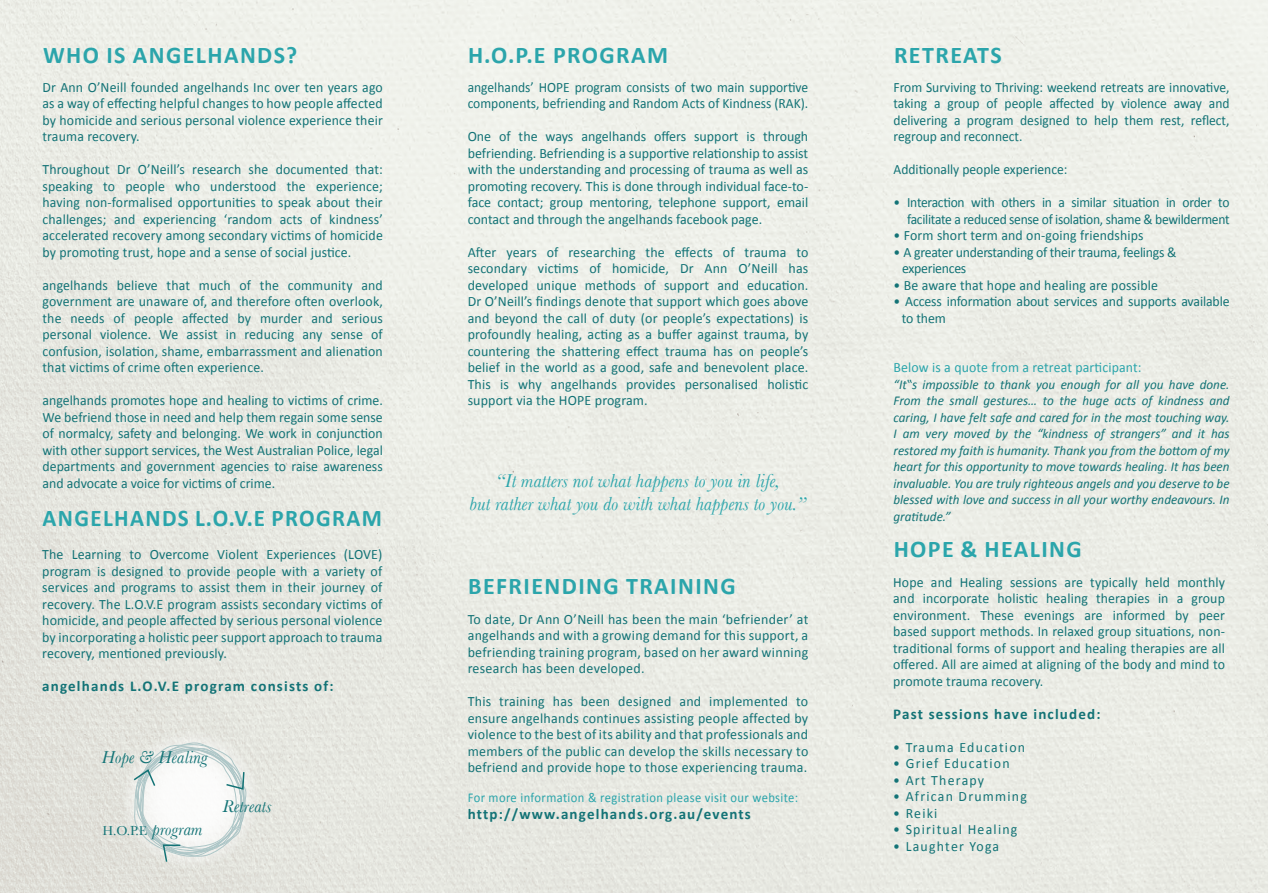
<style>
.page{position:relative;width:1268px;height:893px;background:#fff}
.page>*{position:absolute;margin:0;border:0;box-sizing:border-box;transform-origin:0 0}
.t1{font:700 24px "Calibri";letter-spacing:.06em;color:#2ba5ab}
.t2{font:700 24px "Calibri";letter-spacing:.06em;color:#2ba5ab;scale:.96 1}
.t3{font:italic 19.5px/22.5px "Baskerville";color:#2ba5ab;text-align:center}
.t4{font:italic 18px "Baskerville";color:#137376}
.t5{font:700 15px "Calibri";letter-spacing:.08em;color:#137376}
.t6{font:14.25px/16.5px "Calibri";color:#137376;text-align:justify}
.t7{font:14.25px/16.5px "Calibri";color:#137376;text-align:justify;scale:.95 1}
.t8{font:14.25px/16.5px "Calibri";letter-spacing:-.02em;color:#137376;text-align:right;scale:.95 1}
.t9{font:14.25px "Calibri";letter-spacing:.09em;color:#137376}
.t10{font:14.25px/16.5px "Calibri";letter-spacing:-.02em;color:#137376}
.t11{font:14.25px "Calibri";letter-spacing:.01em;color:#2ba5ab}
.t12{font:italic 13.5px/16.5px "Calibri";color:#137376;text-align:justify}
.t13{font:13.5px "Calibri";letter-spacing:.03em;color:#2ba5ab;scale:.93 1}
.t14{font:13.5px "Baskerville";color:#137376}
.s1{font-style:italic;font-size:18px}
</style>
<div class="page">
<div style="left:0;top:0;width:1267px;height:893px;background:#ebede6"></div>
<div style="left:121px;top:730px;width:138px;height:138px;background:#e8e8e2;border-radius:50%"></div>
<svg style="left:132px;top:742px;width:114px;height:121px"></svg>
<h1 class="t1" style="left:43px;top:39px;width:256px">WHO IS ANGELHANDS?</h1>
<p class="t6" style="left:43px;top:79px;width:342px">Dr Ann O’Neill founded angelhands Inc over ten years ago as a way of effecting helpful changes to how people affected by homicide and serious personal violence experience their trauma recovery.</p>
<p class="t6" style="left:43px;top:161px;width:342px">Throughout Dr O’Neill’s research she documented that: speaking to people who understood the experience; having non-formalised opportunities to speak about their challenges; and experiencing ‘random acts of kindness’ accelerated recovery among secondary victims of homicide by promoting trust, hope and a sense of social justice.</p>
<p class="t6" style="left:43px;top:277px;width:342px">angelhands believe that much of the community and government are unaware of, and therefore often overlook, the needs of people affected by murder and serious personal violence. We assist in reducing any sense of confusion, isolation, shame, embarrassment and alienation that victims of crime often experience.</p>
<p class="t6" style="left:43px;top:392px;width:342px">angelhands promotes hope and healing to victims of crime.<br>We befriend those in need and help them regain some sense of normalcy, safety and belonging. We work in conjunction with other support services, the West Australian Police, legal departments and government agencies to raise awareness and advocate a voice for victims of crime.</p>
<h1 class="t2" style="left:43px;top:503px;width:355px">ANGELHANDS L.O.V.E PROGRAM</h1>
<p class="t6" style="left:42px;top:546px;width:342px">The Learning to Overcome Violent Experiences (LOVE) program is designed to provide people with a variety of services and programs to assist them in their journey of recovery. The L.O.V.E program assists secondary victims of homicide, and people affected by serious personal violence by incorporating a holistic peer support approach to trauma recovery, mentioned previously.</p>
<p class="t5" style="left:42px;top:677px;width:293px">angelhands L.O.V.E program consists of:</p>
<p class="t4" style="left:102px;top:747px;width:107px">Hope &amp; Healing</p>
<p class="t14" style="left:102px;top:822px;width:103px">H.O.P.E <span class="s1">program</span></p>
<p class="t4" style="left:223px;top:795px;width:52px">Retreats</p>
<h1 class="t1" style="left:468px;top:39px;width:201px">H.O.P.E PROGRAM</h1>
<p class="t7" style="left:467px;top:79px;width:360px">angelhands’ HOPE program consists of two main supportive components, befriending and Random Acts of Kindness (RAK).</p>
<p class="t6" style="left:467px;top:128px;width:342px">One of the ways angelhands offers support is through befriending. Befriending is a supportive relationship to assist with the understanding and processing of trauma as well as promoting recovery. This is done through individual face-to&shy;face contact; group mentoring, telephone support, email contact and through the angelhands facebook page.</p>
<p class="t6" style="left:467px;top:244px;width:342px">After years of researching the effects of trauma to secondary victims of homicide, Dr Ann O’Neill has developed unique methods of support and education.<br>Dr O’Neill’s findings denote that support which goes above and beyond the call of duty (or people’s expectations) is profoundly healing, acting as a buffer against trauma, by countering the shattering effect trauma has on people’s belief in the world as a good, safe and benevolent place.<br>This is why angelhands provides personalised holistic support via the HOPE program.</p>
<h2 class="t3" style="left:469px;top:469px;width:338px">“It matters not what happens to you in life,<br>but rather what you do with what happens to you.”</h2>
<h1 class="t1" style="left:468px;top:571px;width:269px">BEFRIENDING TRAINING</h1>
<p class="t6" style="left:467px;top:611px;width:342px">To date, Dr Ann O’Neill has been the main ‘befriender’ at angelhands and with a growing demand for this support, a befriending training program, based on her award winning research has been developed.</p>
<p class="t6" style="left:467px;top:693px;width:342px">This training has been designed and implemented to ensure angelhands continues assisting people affected by violence to the best of its ability and that professionals and members of the public can develop the skills necessary to befriend and provide hope to those experiencing trauma.</p>
<p class="t13" style="left:467px;top:789px;width:357px">For more information &amp; registration please visit our website:</p>
<p class="t5" style="left:467px;top:804px;width:285px">http://www.angelhands.org.au/events</p>
<h1 class="t1" style="left:893px;top:39px;width:109px">RETREATS</h1>
<p class="t7" style="left:893px;top:79px;width:355px">From Surviving to Thriving: weekend retreats are innovative, taking a group of people affected by violence away and delivering a program designed to help them rest, reflect, regroup and reconnect.</p>
<p class="t7" style="left:893px;top:161px;width:184px">Additionally people experience:</p>
<p class="t8" style="left:893px;top:194px;width:355px">• Interaction with others in a similar situation in order to facilitate a reduced sense of isolation, shame &amp; bewilderment</p>
<p class="t6" style="left:893px;top:227px;width:251px">• Form short term and on-going friendships</p>
<p class="t10" style="left:901px;top:244px;width:276px;text-indent:-9px">• A greater understanding of their trauma, feelings &amp; experiences</p>
<p class="t6" style="left:893px;top:277px;width:266px">• Be aware that hope and healing are possible</p>
<p class="t6" style="left:901px;top:293px;width:329px;text-indent:-8px">• Access information about services and supports available to them</p>
<p class="t11" style="left:893px;top:359px;width:249px">Below is a quote from a retreat participant:</p>
<p class="t12" style="left:893px;top:376px;width:337px">“It‟s impossible to thank you enough for all you have done.<br>From the small gestures… to the huge acts of kindness and caring, I have felt safe and cared for in the most touching way.<br>I am very moved by the “kindness of strangers” and it has restored my faith is humanity. Thank you from the bottom of my heart for this opportunity to move towards healing. It has been invaluable. You are truly righteous angels and you deserve to be blessed with love and success in all your worthy endeavours. In gratitude.”</p>
<h1 class="t1" style="left:893px;top:534px;width:189px">HOPE &amp; HEALING</h1>
<p class="t6" style="left:893px;top:574px;width:333px">Hope and Healing sessions are typically held monthly and incorporate holistic healing therapies in a group environment. These evenings are informed by peer based support methods. In relaxed group situations, non&shy;traditional forms of support and healing therapies are all offered. All are aimed at aligning of the body and mind to promote trauma recovery.</p>
<p class="t5" style="left:893px;top:704px;width:209px">Past sessions have included:</p>
<p class="t9" style="left:893px;top:738px;width:133px">• Trauma Education</p>
<p class="t9" style="left:893px;top:754px;width:118px">• Grief Education</p>
<p class="t9" style="left:893px;top:771px;width:92px">• Art Therapy</p>
<p class="t9" style="left:893px;top:787px;width:135px">• African Drumming</p>
<p class="t6" style="left:893px;top:805px;width:46px">• Reiki</p>
<p class="t9" style="left:893px;top:820px;width:126px">• Spiritual Healing</p>
<p class="t9" style="left:893px;top:837px;width:107px">• Laughter Yoga</p>
</div>
